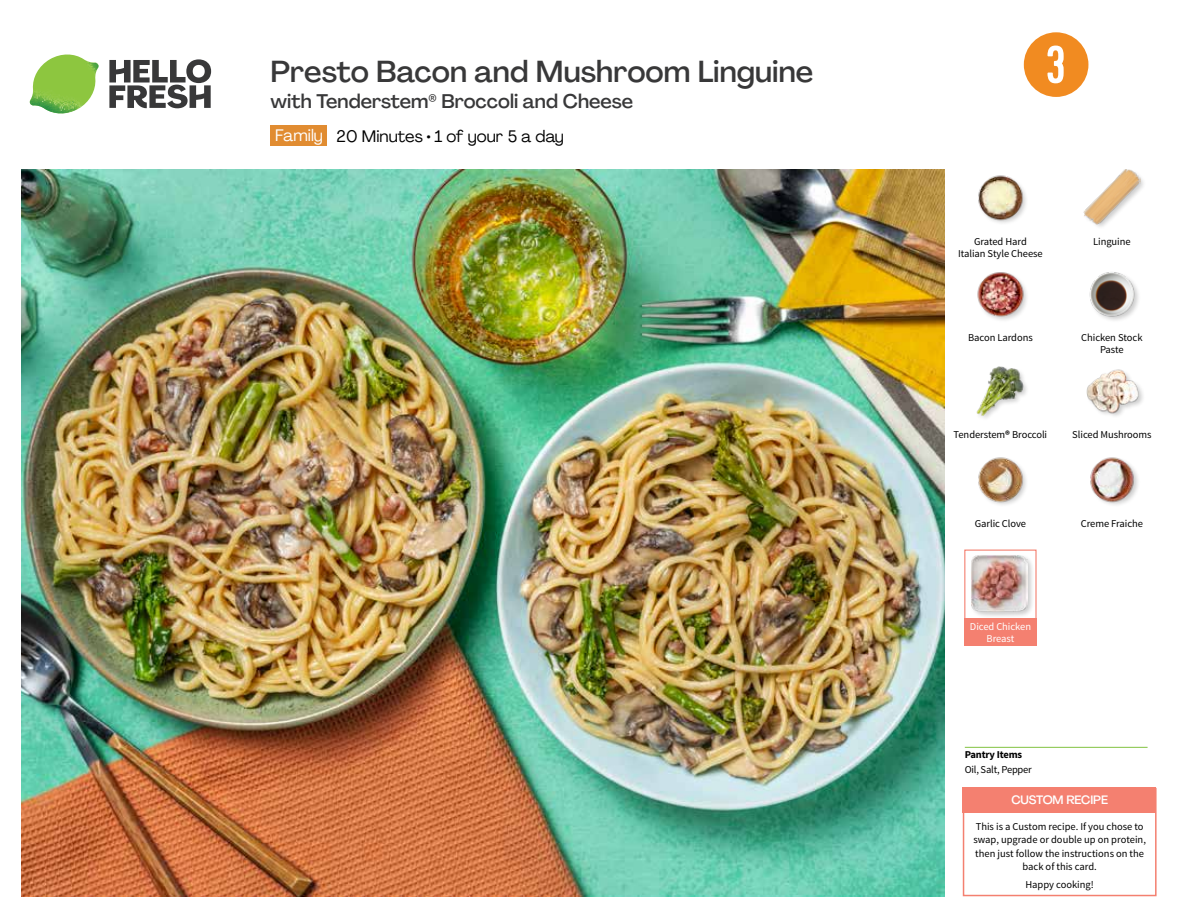
<style>
.page{position:relative;width:1188px;height:918px;background:#fff}
.page>*{position:absolute;margin:0;border:0;box-sizing:border-box;transform-origin:0 0}
.t1{font:54px "Kapra";color:#fff}
.t2{font:500 30px "Agrandir";color:#383839}
.t3{font:500 19.5px "Agrandir";color:#383839}
.t4{font:16.5px "Agrandir";color:#000}
.t5{font:16.5px "Agrandir";color:#fff}
.t6{font:500 12px "Agrandir";letter-spacing:-.01em;color:#fff}
.t7{font:10.5px/13.5px "Source Sans Pro";letter-spacing:-.005em;color:#000;text-align:center}
.t8{font:10.5px/12px "Source Sans Pro";letter-spacing:-.005em;color:#fff;text-align:center}
.t9{font:700 10.5px "Source Sans Pro";letter-spacing:-.02em;color:#000}
.s1{font-family:"Source Sans Pro";font-weight:400}
.s2{font-weight:700}
</style>
<div class="page">
<svg style="left:109px;top:59px;width:102px;height:49px"></svg>
<img style="left:30px;top:55px;width:69px;height:59px">
<img style="left:21px;top:170px;width:924px;height:727px">
<div style="left:963px;top:788px;width:194px;height:108px;border:2px solid #f48070"></div>
<div style="left:963px;top:788px;width:193px;height:25px;background:#f48070"></div>
<hr style="left:965px;top:747px;width:183px;height:1px;background:#82c341">
<div style="left:271px;top:126px;width:56px;height:20px;background:#e18c31"></div>
<div style="left:964px;top:550px;width:73px;height:72px;border:1px solid #f48070"></div>
<div style="left:964px;top:619px;width:73px;height:27px;background:#f48070"></div>
<div style="left:970px;top:554px;width:65px;height:64px;background:#000;opacity:.2"></div>
<img style="left:971px;top:555px;width:57px;height:57px">
<img style="left:976px;top:366px;width:50px;height:50px">
<img style="left:978px;top:457px;width:48px;height:48px">
<img style="left:1090px;top:457px;width:48px;height:48px">
<div style="left:1086px;top:369px;width:60px;height:50px;background:#000;opacity:.2"></div>
<img style="left:1086px;top:369px;width:55px;height:50px">
<img style="left:978px;top:175px;width:48px;height:48px">
<img style="left:977px;top:272px;width:50px;height:48px">
<img style="left:1089px;top:272px;width:50px;height:49px">
<img style="left:1083px;top:169px;width:58px;height:57px">
<svg style="left:1023px;top:32px;width:66px;height:65px"></svg>
<h2 class="t2" style="left:271px;top:53px;width:544px">Presto Bacon and Mushroom Linguine</h2>
<h3 class="t3" style="left:271px;top:89px;width:364px">with Tenderstem<span class="s1">®</span> Broccoli and Cheese</h3>
<h3 class="t5" style="left:275px;top:125px;width:49px">Family</h3>
<h3 class="t4" style="left:337px;top:126px;width:229px">20 Minutes • 1 of your 5 a day</h3>
<h1 class="t1" style="left:1046px;top:34px;width:21px">3</h1>
<p class="t7" style="left:958px;top:235px;width:86px;line-height:12px">Grated Hard<br>Italian Style Cheese</p>
<p class="t7" style="left:968px;top:331px;width:66px">Bacon Lardons</p>
<p class="t7" style="left:1093px;top:234px;width:39px">Linguine</p>
<p class="t7" style="left:1081px;top:331px;width:63px;line-height:12px">Chicken Stock<br>Paste</p>
<p class="t7" style="left:954px;top:428px;width:95px">Tenderstem<span class="s2">®</span> Broccoli</p>
<p class="t7" style="left:1072px;top:428px;width:81px">Sliced Mushrooms</p>
<p class="t7" style="left:975px;top:517px;width:53px">Garlic Clove</p>
<p class="t7" style="left:1081px;top:517px;width:64px">Creme Fraiche</p>
<p class="t8" style="left:970px;top:620px;width:63px">Diced Chicken<br>Breast</p>
<p class="t9" style="left:965px;top:748px;width:59px">Pantry Items</p>
<p class="t7" style="left:965px;top:763px;width:69px">Oil, Salt, Pepper</p>
<p class="t6" style="left:1011px;top:792px;width:98px">CUSTOM RECIPE</p>
<p class="t7" style="left:973px;top:820px;width:174px">This is a Custom recipe. If you chose to swap, upgrade or double up on protein, then just follow the instructions on the back of this card.</p>
<p class="t7" style="left:1025px;top:878px;width:70px">Happy cooking!</p>
</div>
